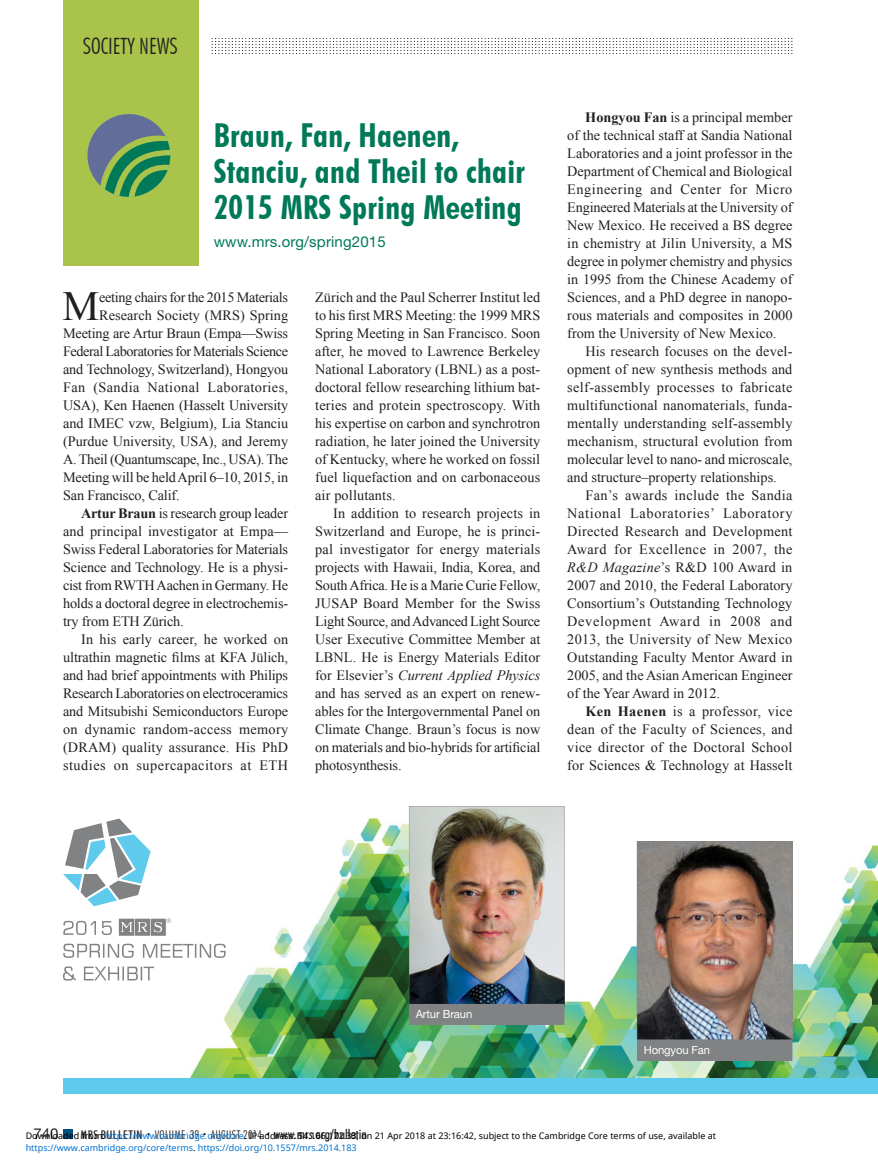
<style>
.page{position:relative;width:878px;height:1175px;background:#fff}
.page>*{position:absolute;margin:0;border:0;box-sizing:border-box;transform-origin:0 0}
.t1{font:41.4px "Times New Roman";color:#231f20}
.t2{font:700 condensed 33px/36px "Futura BT";letter-spacing:.01em;color:#007959}
.t3{font:300 condensed 22.5px "Futura BT";color:#231f20}
.t4{font:15px "Helvetica Neue LT Std";letter-spacing:.01em;color:#007959}
.t5{font:15px "Helvetica Neue LT Std";color:#231f20}
.t6{font:14.25px/18px "Times New Roman";letter-spacing:-.01em;color:#231f20;text-align:justify}
.t7{font:14.25px "Times New Roman";letter-spacing:.015em;color:#231f20}
.t8{font:14.25px "Times New Roman";letter-spacing:.03em;color:#231f20}
.t9{font:14.25px "Times New Roman";letter-spacing:.01em;color:#231f20}
.t10{font:14.25px "Times New Roman";letter-spacing:.035em;color:#231f20}
.t11{font:14.25px "Times New Roman";letter-spacing:.025em;color:#231f20}
.t12{font:500 condensed 13.5px "Futura BT";letter-spacing:.01em;color:#231f20}
.t13{font:11.25px "Helvetica Neue LT Std";letter-spacing:-.01em;color:#fff}
.t14{font:9px "Noto Sans";color:#000}
.t15{font:9px "Noto Sans";color:#0172cf}
.s1{font-weight:700}
.s2{font-style:italic}
.s3{font-size:12px}
.s4{font-weight:300;font-size:7.5px}
.s5{font-weight:300;font-size:12px}
.s6{color:#0172cf}
.s7{color:#000}
</style>
<div class="page">
<div style="left:63px;top:0;width:135px;height:266px;background:#aac34b"></div>
<svg style="left:212px;top:38px;width:580px;height:16px"></svg>
<svg style="left:88px;top:114px;width:82px;height:83px"></svg>
<div style="left:63px;top:1130px;width:9px;height:8px;background:#005080"></div>
<img style="left:871px;top:845px;width:7px;height:233px">
<img style="left:132px;top:806px;width:521px;height:272px">
<img style="left:653px;top:841px;width:218px;height:237px">
<div style="left:63px;top:1078px;width:815px;height:16px;background:#5ecbed"></div>
<svg style="left:63px;top:818px;width:88px;height:88px"></svg>
<svg style="left:63px;top:920px;width:33px;height:15px"></svg>
<svg style="left:102px;top:921px;width:10px;height:14px"></svg>
<svg style="left:63px;top:943px;width:71px;height:14px"></svg>
<svg style="left:143px;top:943px;width:83px;height:14px"></svg>
<svg style="left:63px;top:966px;width:13px;height:14px"></svg>
<svg style="left:84px;top:966px;width:70px;height:14px"></svg>
<img style="left:409px;top:806px;width:155px;height:218px">
<img style="left:636px;top:841px;width:156px;height:219px">
<svg style="left:119px;top:918px;width:52px;height:17px"></svg>
<h3 class="t3" style="left:83px;top:32px;width:96px">SOCIETY NEWS</h3>
<h2 class="t2" style="left:214px;top:117px;width:313px">Braun, Fan, Haenen,<br>Stanciu, and Theil to chair<br>2015 MRS Spring Meeting</h2>
<p class="t4" style="left:214px;top:236px;width:173px">www.mrs.org/spring2015</p>
<h1 class="t1" style="left:62px;top:283px;width:38px">M</h1>
<p class="t6" style="left:99px;top:288px;width:190px">eeting chairs for the 2015 Materials</p>
<p class="t6" style="left:99px;top:306px;width:190px">Research Society (MRS) Spring</p>
<p class="t6" style="left:63px;top:324px;width:227px">Meeting are Artur Braun (Empa—Swiss</p>
<p class="t6" style="left:63px;top:342px;width:227px">Federal Laboratories for Materials Science</p>
<p class="t6" style="left:63px;top:360px;width:227px">and Technology, Switzerland), Hongyou</p>
<p class="t8" style="left:63px;top:379px;width:227px">Fan (Sandia National Laboratories,</p>
<p class="t6" style="left:63px;top:396px;width:226px">USA), Ken Haenen (Hasselt University</p>
<p class="t6" style="left:63px;top:414px;width:227px">and IMEC vzw, Belgium), Lia Stanciu</p>
<p class="t6" style="left:63px;top:432px;width:227px">(Purdue University, USA), and Jeremy</p>
<p class="t6" style="left:63px;top:450px;width:226px">A. Theil (Quantumscape, Inc., USA). The</p>
<p class="t6" style="left:63px;top:468px;width:227px">Meeting will be held April 6–10, 2015, in</p>
<p class="t6" style="left:63px;top:486px;width:118px">San Francisco, Calif.</p>
<p class="t6" style="left:81px;top:504px;width:209px"><span class="s1">Artur Braun</span> is research group leader</p>
<p class="t9" style="left:63px;top:523px;width:227px">and principal investigator at Empa—</p>
<p class="t6" style="left:63px;top:540px;width:227px">Swiss Federal Laboratories for Materials</p>
<p class="t6" style="left:63px;top:558px;width:227px">Science and Technology. He is a physi-</p>
<p class="t6" style="left:63px;top:576px;width:227px">cist from RWTH Aachen in Germany. He</p>
<p class="t6" style="left:63px;top:594px;width:227px">holds a doctoral degree in electrochemis-</p>
<p class="t6" style="left:63px;top:612px;width:122px">try from ETH Zürich.</p>
<p class="t7" style="left:81px;top:631px;width:209px">In his early career, he worked on</p>
<p class="t6" style="left:63px;top:648px;width:227px">ultrathin magnetic films at KFA Jülich,</p>
<p class="t6" style="left:63px;top:666px;width:227px">and had brief appointments with Philips</p>
<p class="t6" style="left:63px;top:684px;width:227px">Research Laboratories on electroceramics</p>
<p class="t6" style="left:63px;top:702px;width:227px">and Mitsubishi Semiconductors Europe</p>
<p class="t11" style="left:63px;top:721px;width:227px">on dynamic random-access memory</p>
<p class="t7" style="left:63px;top:739px;width:227px">(DRAM) quality assurance. His PhD</p>
<p class="t10" style="left:63px;top:757px;width:227px">studies on supercapacitors at ETH</p>
<p class="t6" style="left:315px;top:288px;width:227px">Zürich and the Paul Scherrer Institut led to his first MRS Meeting: the 1999 MRS Spring Meeting in San Francisco. Soon after, he moved to Lawrence Berkeley National Laboratory (LBNL) as a post&shy;doctoral fellow researching lithium bat&shy;teries and protein spectroscopy. With his expertise on carbon and synchrotron radiation, he later joined the University of Kentucky, where he worked on fossil fuel liquefaction and on carbonaceous air pollutants.</p>
<p class="t6" style="left:315px;top:504px;width:227px;text-indent:18px">In addition to research projects in Switzerland and Europe, he is princi&shy;pal investigator for energy materials projects with Hawaii, India, Korea, and South Africa. He is a Marie Curie Fellow, JUSAP Board Member for the Swiss Light Source, and Advanced Light Source User Executive Committee Member at LBNL. He is Energy Materials Editor for Elsevier’s <span class="s2">Current Applied Physics </span>and has served as an expert on renew&shy;ables for the Intergovernmental Panel on Climate Change. Braun’s focus is now on materials and bio-hybrids for artificial photosynthesis.</p>
<p class="t6" style="left:567px;top:108px;width:227px;text-indent:18px"><span class="s1">Hongyou Fan</span> is a principal member of the technical staff at Sandia National Laboratories and a joint professor in the Department of Chemical and Biological Engineering and Center for Micro Engineered Materials at the University of New Mexico. He received a BS degree in chemistry at Jilin University, a MS degree in polymer chemistry and physics in 1995 from the Chinese Academy of Sciences, and a PhD degree in nanopo&shy;rous materials and composites in 2000 from the University of New Mexico.</p>
<p class="t6" style="left:567px;top:342px;width:227px;text-indent:18px">His research focuses on the devel&shy;opment of new synthesis methods and self-assembly processes to fabricate multifunctional nanomaterials, funda&shy;mentally understanding self-assembly mechanism, structural evolution from molecular level to nano- and microscale, and structure–property relationships.</p>
<p class="t6" style="left:567px;top:486px;width:227px;text-indent:18px">Fan’s awards include the Sandia National Laboratories’ Laboratory Directed Research and Development Award for Excellence in 2007, the <span class="s2">R&amp;D Magazine</span>’s R&amp;D 100 Award in 2007 and 2010, the Federal Laboratory Consortium’s Outstanding Technology Development Award in 2008 and 2013, the University of New Mexico Outstanding Faculty Mentor Award in 2005, and the Asian American Engineer of the Year Award in 2012.</p>
<p class="t6" style="left:567px;top:702px;width:227px;text-indent:18px"><span class="s1">Ken Haenen</span> is a professor, vice dean of the Faculty of Sciences, and vice director of the Doctoral School for Sciences &amp; Technology at Hasselt</p>
<p class="t13" style="left:415px;top:1010px;width:58px">Artur Braun</p>
<p class="t13" style="left:643px;top:1046px;width:68px">Hongyou Fan</p>
<p class="t5" style="left:33px;top:1128px;width:27px">740</p>
<p class="t12" style="left:81px;top:1126px;width:288px"><span class="s3">MRS BULLETIN</span> <span class="s4">•</span> <span class="s5">VOLUME 39</span> <span class="s4">•</span> <span class="s5">AUGUST 2014</span> <span class="s4">•</span> www.mrs.org/bulletin</p>
<p class="t14" style="left:26px;top:1129px;width:691px">Downloaded from <span class="s6">https://www.cambridge.org/core</span>. IP address: 54.166.172.33, on 21 Apr 2018 at 23:16:42, subject to the Cambridge Core terms of use, available at</p>
<p class="t15" style="left:26px;top:1141px;width:332px">https://www.cambridge.org/core/terms<span class="s7">.</span> https://doi.org/10.1557/mrs.2014.183</p>
</div>
